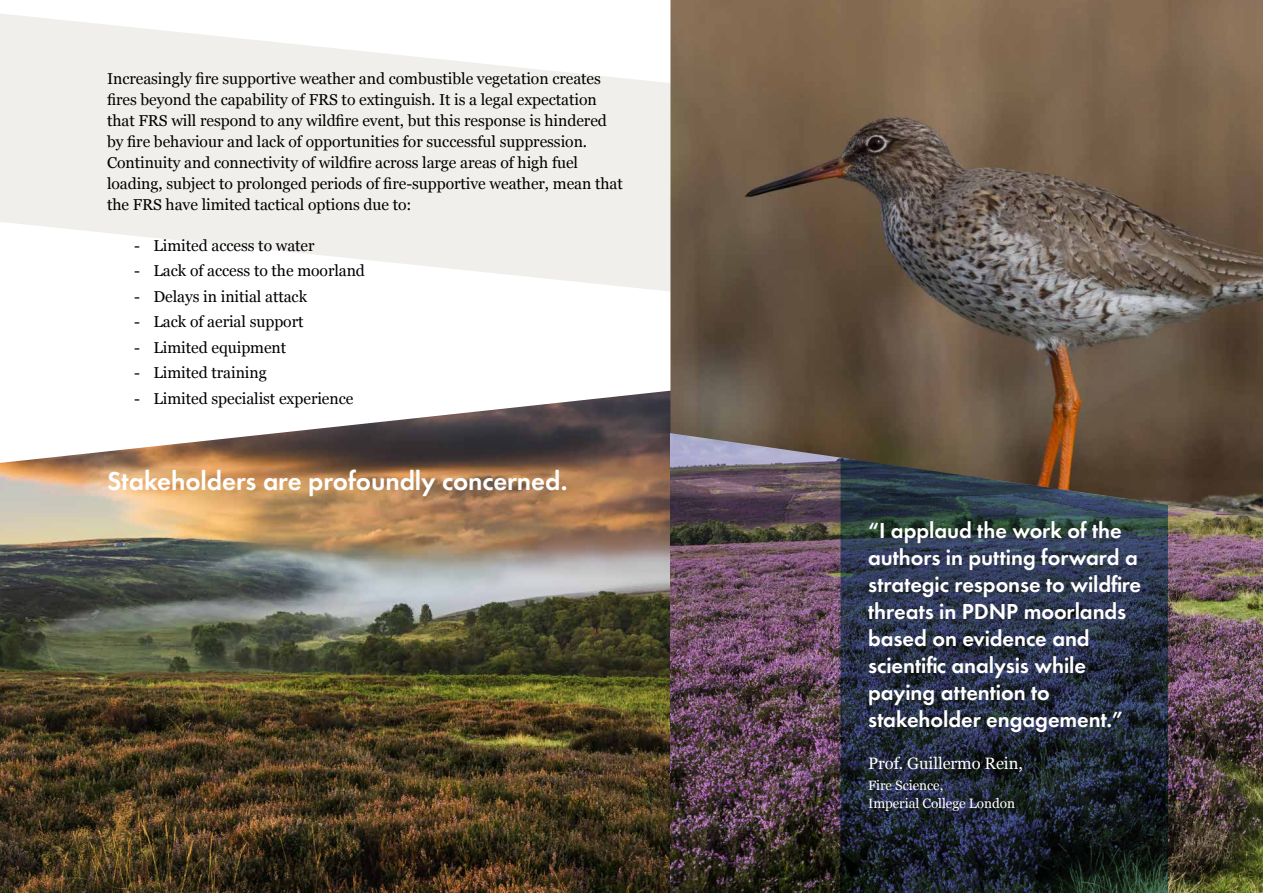
<style>
.page{position:relative;width:1263px;height:893px;background:#fff}
.page>*{position:absolute;margin:0;border:0;box-sizing:border-box;transform-origin:0 0}
.t1{font:600 27px "Futura Round";letter-spacing:-.005em;color:#fff}
.t2{font:600 22.5px/27px "Futura Round";letter-spacing:-.005em;color:#fff}
.t3{font:16.5px "Georgia";letter-spacing:-.005em;color:#fff}
.t4{font:15.75px/21px "Georgia";letter-spacing:-.005em;color:#000}
.t5{font:13.5px/18px "Georgia";letter-spacing:-.005em;color:#fff}
</style>
<div class="page">
<img style="left:0;top:463px;width:670px;height:430px">
<img style="left:670px;top:518px;width:593px;height:375px">
<svg style="left:0;top:390px;width:670px;height:73px"></svg>
<svg style="left:0;top:14px;width:670px;height:277px;fill:#f0efec"></svg>
<img style="left:670px;top:0;width:593px;height:518px">
<svg style="left:840px;top:458px;width:328px;height:435px"></svg>
<p class="t4" style="left:107px;top:68px;width:517px">Increasingly fire supportive weather and combustible vegetation creates fires beyond the capability of FRS to extinguish. It is a legal expectation that FRS will respond to any wildfire event, but this response is hindered by fire behaviour and lack of opportunities for successful suppression.<br>Continuity and connectivity of wildfire across large areas of high fuel loading, subject to prolonged periods of fire-supportive weather, mean that the FRS have limited tactical options due to:</p>
<p class="t4" style="left:134px;top:234px;width:182px">- Limited access to water</p>
<p class="t4" style="left:134px;top:260px;width:232px">- Lack of access to the moorland</p>
<p class="t4" style="left:134px;top:285px;width:175px">- Delays in initial attack</p>
<p class="t4" style="left:134px;top:311px;width:171px">- Lack of aerial support</p>
<p class="t4" style="left:134px;top:336px;width:154px">- Limited equipment</p>
<p class="t4" style="left:134px;top:362px;width:134px">- Limited training</p>
<p class="t4" style="left:134px;top:387px;width:221px">- Limited specialist experience</p>
<h1 class="t1" style="left:107px;top:461px;width:462px">Stakeholders are profoundly concerned.</h1>
<h2 class="t2" style="left:868px;top:515px;width:275px">“I applaud the work of the authors in putting forward a strategic response to wildfire threats in PDNP moorlands based on evidence and scientific analysis while paying attention to stakeholder engagement.”</h2>
<p class="t3" style="left:868px;top:751px;width:156px">Prof. Guillermo Rein,</p>
<p class="t5" style="left:868px;top:776px;width:148px">Fire Science,<br>Imperial College London</p>
</div>
